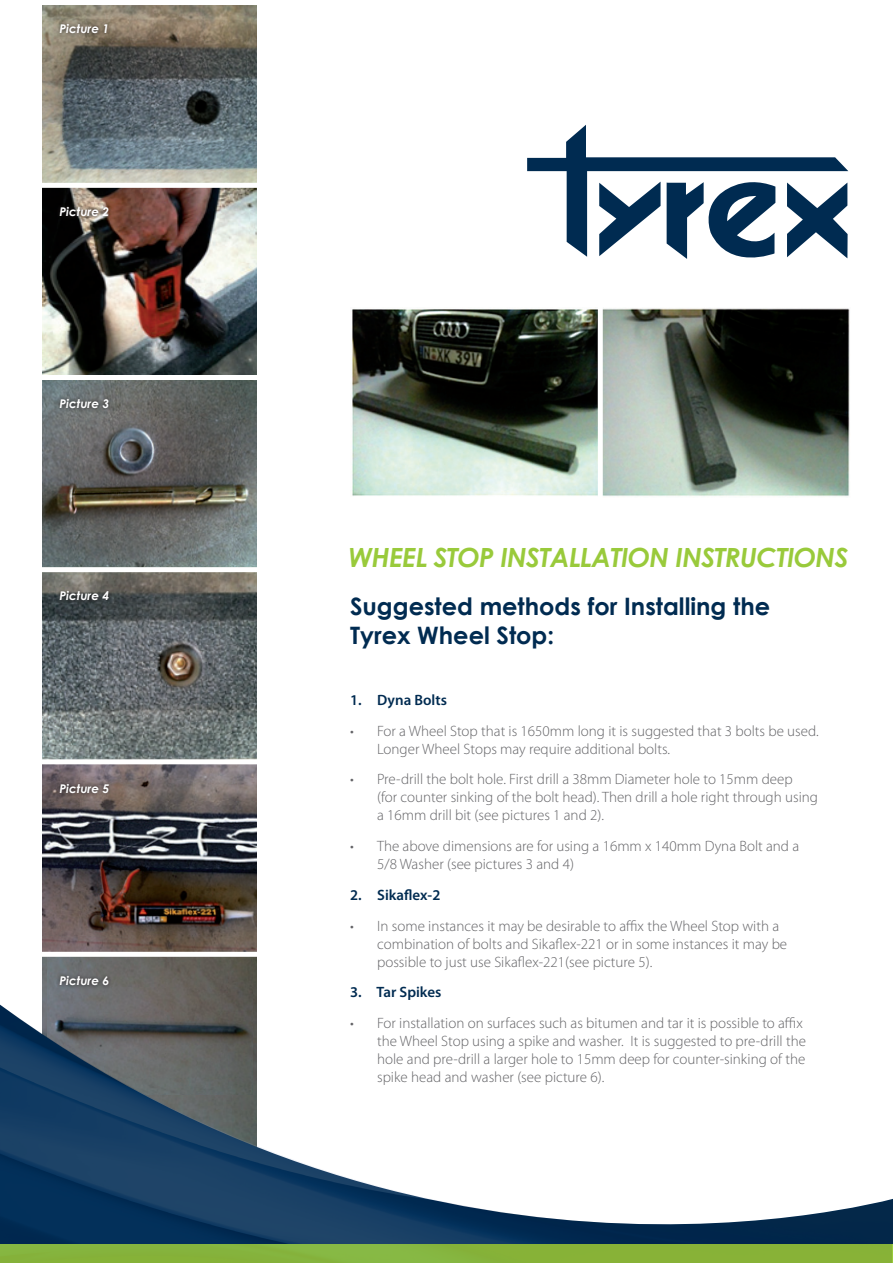
<style>
.page{position:relative;width:893px;height:1263px;background:#fff}
.page>*{position:absolute;margin:0;border:0;box-sizing:border-box;transform-origin:0 0}
.t1{font:italic 700 26.4px "Century Gothic";letter-spacing:-.02em;color:#99ca3b}
.t2{font:700 24px/28.8px "Century Gothic";color:#002b51}
.t3{font:300 15px/18px "Myriad Pro";color:#636366}
.t4{font:600 15px "Myriad Pro";color:#002b51}
.t5{font:italic 700 12px "Century Gothic";color:#fff}
</style>
<div class="page">
<img style="left:43px;top:5px;width:213px;height:947px">
<img style="left:48px;top:957px;width:204px;height:38px">
<div style="left:0;top:183px;width:267px;height:5px;background:#fff"></div>
<div style="left:0;top:375px;width:267px;height:5px;background:#fff"></div>
<div style="left:0;top:567px;width:267px;height:5px;background:#fff"></div>
<div style="left:0;top:759px;width:267px;height:5px;background:#fff"></div>
<div style="left:55px;top:20px;width:56px;height:18px;background:#231f20;opacity:.91"></div>
<div style="left:55px;top:203px;width:57px;height:18px;background:#231f20;opacity:.91"></div>
<div style="left:55px;top:395px;width:57px;height:18px;background:#231f20;opacity:.91"></div>
<div style="left:55px;top:587px;width:57px;height:18px;background:#231f20;opacity:.91"></div>
<div style="left:55px;top:779px;width:57px;height:18px;background:#231f20;opacity:.91"></div>
<div style="left:55px;top:972px;width:57px;height:18px;background:#231f20;opacity:.91"></div>
<svg style="left:527px;top:125px;width:321px;height:134px"></svg>
<svg style="left:42px;top:995px;width:215px;height:9px"></svg>
<img style="left:0;top:1004px;width:893px;height:240px">
<img style="left:352px;top:308px;width:498px;height:189px">
<div style="left:598px;top:296px;width:5px;height:214px;background:#fff"></div>
<img style="left:0;top:1244px;width:892px;height:19px">
<p class="t5" style="left:60px;top:20px;width:51px">Picture 1</p>
<p class="t5" style="left:60px;top:203px;width:51px">Picture 2</p>
<p class="t5" style="left:60px;top:395px;width:51px">Picture 3</p>
<p class="t5" style="left:60px;top:587px;width:51px">Picture 4</p>
<p class="t5" style="left:60px;top:779px;width:51px">Picture 5</p>
<p class="t5" style="left:60px;top:972px;width:51px">Picture 6</p>
<h1 class="t1" style="left:349px;top:538px;width:501px">WHEEL STOP INSTALLATION INSTRUCTIONS</h1>
<h2 class="t2" style="left:350px;top:591px;width:421px">Suggested methods for Installing the<br>Tyrex Wheel Stop:</h2>
<p class="t4" style="left:350px;top:690px;width:98px">1. Dyna Bolts</p>
<p class="t3" style="left:377px;top:721px;width:443px;text-indent:-27px">• For a Wheel Stop that is 1650mm long it is suggested that 3 bolts be used.<br>Longer Wheel Stops may require additional bolts.</p>
<p class="t3" style="left:377px;top:770px;width:442px;text-indent:-27px">• Pre-drill the bolt hole. First drill a 38mm Diameter hole to 15mm deep<br>(for counter sinking of the bolt head). Then drill a hole right through using a 16mm drill bit (see pictures 1 and 2).</p>
<p class="t3" style="left:377px;top:837px;width:424px;text-indent:-27px">• The above dimensions are for using a 16mm x 140mm Dyna Bolt and a<br>5/8 Washer (see pictures 3 and 4)</p>
<p class="t4" style="left:350px;top:885px;width:92px">2. Sikaflex-2</p>
<p class="t3" style="left:377px;top:916px;width:412px;text-indent:-27px">• In some instances it may be desirable to affix the Wheel Stop with a combination of bolts and Sikaflex-221 or in some instances it may be possible to just use Sikaflex-221(see picture 5).</p>
<p class="t4" style="left:350px;top:983px;width:93px">3. Tar Spikes</p>
<p class="t3" style="left:377px;top:1014px;width:430px;text-indent:-27px">• For installation on surfaces such as bitumen and tar it is possible to affix the Wheel Stop using a spike and washer. It is suggested to pre-drill the hole and pre-drill a larger hole to 15mm deep for counter-sinking of the spike head and washer (see picture 6).</p>
</div>
